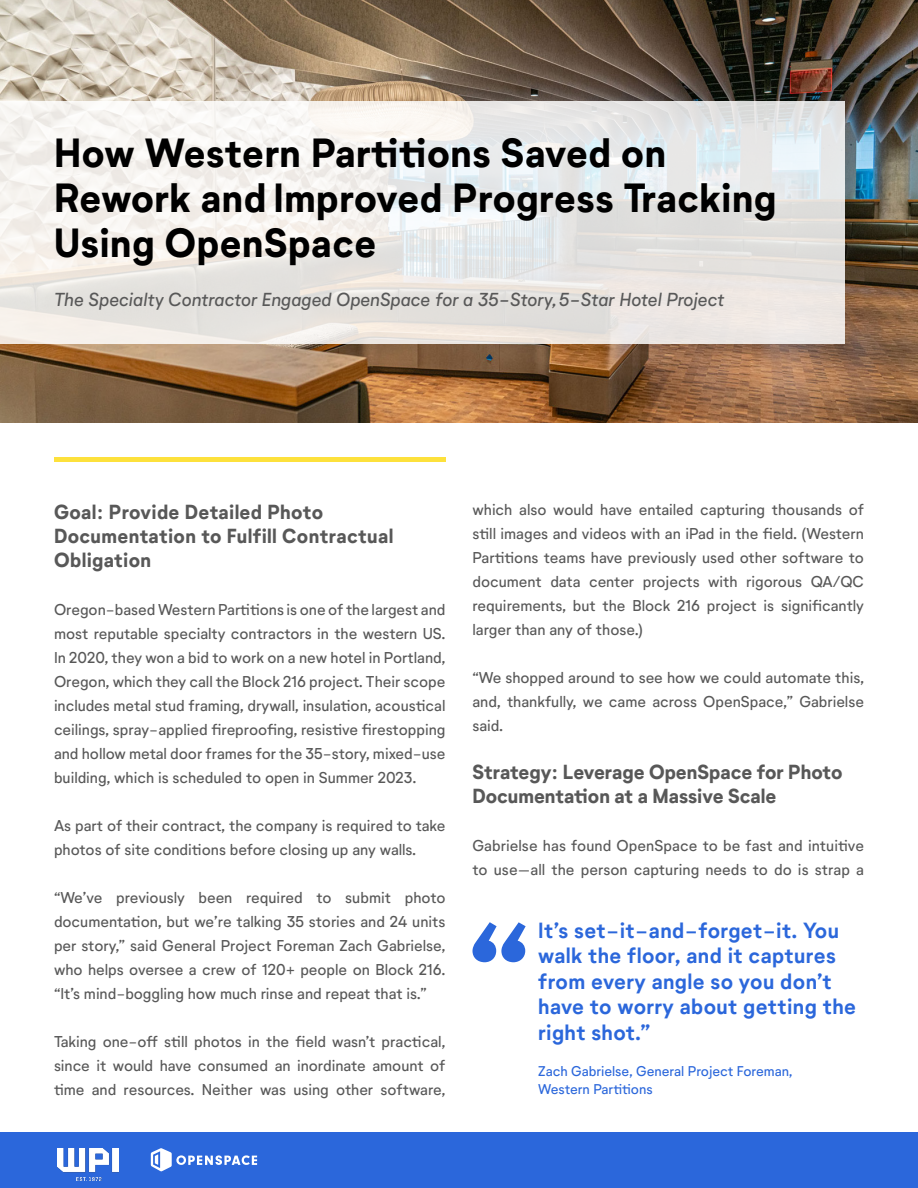
<style>
.page{position:relative;width:918px;height:1188px;background:#fff}
.page>*{position:absolute;margin:0;border:0;box-sizing:border-box;transform-origin:0 0}
.t1{font:800 39px/45px "Neutrif Studio";letter-spacing:.015em;color:#000}
.t2{font:700 21px/25.5px "Neutrif Studio";letter-spacing:.02em;color:#2b67db}
.t3{font:800 19.5px/24px "Neutrif Studio";letter-spacing:.01em;color:#585858}
.t4{font:italic 18px "Neutrif Studio";color:#585858}
.t5{font:15px/24px "Neutrif Studio";color:#585858;text-align:justify}
.t6{font:13.5px/18px "Neutrif Studio";color:#2b67db}
</style>
<div class="page">
<img style="left:0;top:0;width:918px;height:423px">
<svg style="left:0;top:101px;width:844px;height:243px"></svg>
<hr style="left:54px;top:458px;width:392px;height:4px;background:#fde13c">
<div style="left:0;top:1132px;width:918px;height:56px;background:#2b67db"></div>
<svg style="left:472px;top:922px;width:54px;height:40px"></svg>
<svg style="left:150px;top:1148px;width:107px;height:24px"></svg>
<img style="left:57px;top:1148px;width:62px;height:33px">
<h1 class="t1" style="left:54px;top:131px;width:724px">How Western Partitions Saved on<br>Rework and Improved Progress Tracking<br>Using OpenSpace</h1>
<p class="t4" style="left:54px;top:288px;width:672px">The Specialty Contractor Engaged OpenSpace for a 35-Story, 5-Star Hotel Project</p>
<h3 class="t3" style="left:54px;top:501px;width:341px">Goal: Provide Detailed Photo<br>Documentation to Fulfill Contractual<br>Obligation</h3>
<p class="t5" style="left:54px;top:598px;width:393px">Oregon-based Western Partitions is one of the largest and most reputable specialty contractors in the western US.<br>In 2020, they won a bid to work on a new hotel in Portland, Oregon, which they call the Block 216 project. Their scope includes metal stud framing, drywall, insulation, acoustical ceilings, spray-applied fireproofing, resistive firestopping and hollow metal door frames for the 35-story, mixed-use building, which is scheduled to open in Summer 2023.</p>
<p class="t5" style="left:54px;top:814px;width:393px">As part of their contract, the company is required to take photos of site conditions before closing up any walls.</p>
<p class="t5" style="left:54px;top:886px;width:393px">“We’ve previously been required to submit photo documentation, but we’re talking 35 stories and 24 units per story,” said General Project Foreman Zach Gabrielse, who helps oversee a crew of 120+ people on Block 216. “It’s mind-boggling how much rinse and repeat that is.”</p>
<p class="t5" style="left:54px;top:1030px;width:393px">Taking one-off still photos in the field wasn’t practical, since it would have consumed an inordinate amount of time and resources. Neither was using other software,</p>
<p class="t5" style="left:472px;top:498px;width:393px">which also would have entailed capturing thousands of still images and videos with an iPad in the field. (Western Partitions teams have previously used other software to document data center projects with rigorous QA/QC requirements, but the Block 216 project is significantly larger than any of those.)</p>
<p class="t5" style="left:472px;top:666px;width:393px">“We shopped around to see how we could automate this, and, thankfully, we came across OpenSpace,” Gabrielse said.</p>
<h3 class="t3" style="left:472px;top:760px;width:371px">Strategy: Leverage OpenSpace for Photo<br>Documentation at a Massive Scale</h3>
<p class="t5" style="left:472px;top:834px;width:393px">Gabrielse has found OpenSpace to be fast and intuitive to use–all the person capturing needs to do is strap a</p>
<h2 class="t2" style="left:538px;top:918px;width:319px">It’s set-it-and-forget-it. You walk the floor, and it captures from every angle so you don’t have to worry about getting the right shot.”</h2>
<p class="t6" style="left:538px;top:1062px;width:256px">Zach Gabrielse, General Project Foreman,<br>Western Partitions</p>
</div>
